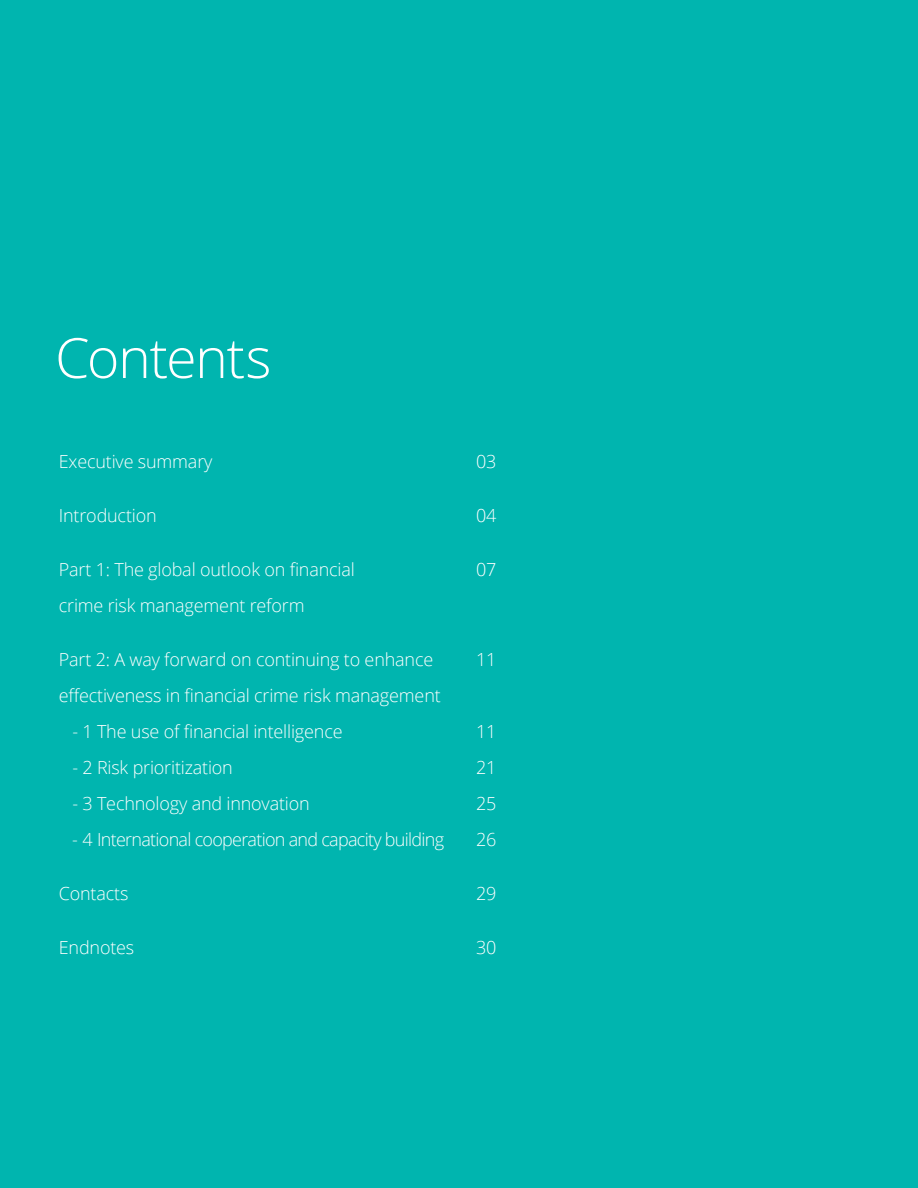
<style>
.page{position:relative;width:918px;height:1188px;background:#00b5af}
.page>*{position:absolute;margin:0;border:0;box-sizing:border-box;transform-origin:0 0}
.t1{font:300 55.5px "Open Sans";letter-spacing:-.025em;color:#fff}
.t2{font:300 18px/36px "Open Sans";letter-spacing:-.01em;color:#fff}
.t3{font:300 18px "Open Sans";letter-spacing:-.04em;color:#fff}
</style>
<div class="page">
<h1 class="t1" style="left:55px;top:320px;width:218px">Contents</h1>
<p class="t2" style="left:59px;top:443px;width:155px">Executive summary</p>
<p class="t2" style="left:476px;top:443px;width:22px">03</p>
<p class="t2" style="left:59px;top:497px;width:99px">Introduction</p>
<p class="t2" style="left:476px;top:497px;width:22px">04</p>
<p class="t2" style="left:59px;top:551px;width:298px">Part 1: The global outlook on financial crime risk management reform</p>
<p class="t2" style="left:476px;top:551px;width:22px">07</p>
<p class="t2" style="left:59px;top:641px;width:383px">Part 2: A way forward on continuing to enhance effectiveness in financial crime risk management</p>
<p class="t2" style="left:476px;top:641px;width:22px">11</p>
<p class="t2" style="left:72px;top:713px;width:272px">- 1 The use of financial intelligence</p>
<p class="t2" style="left:476px;top:713px;width:22px">11</p>
<p class="t2" style="left:72px;top:749px;width:162px">- 2 Risk prioritization</p>
<p class="t2" style="left:476px;top:749px;width:22px">21</p>
<p class="t2" style="left:72px;top:785px;width:239px">- 3 Technology and innovation</p>
<p class="t2" style="left:476px;top:785px;width:22px">25</p>
<p class="t3" style="left:72px;top:827px;width:373px">- 4 International cooperation and capacity building</p>
<p class="t2" style="left:476px;top:821px;width:22px">26</p>
<p class="t2" style="left:59px;top:875px;width:71px">Contacts</p>
<p class="t2" style="left:476px;top:875px;width:22px">29</p>
<p class="t2" style="left:59px;top:929px;width:77px">Endnotes</p>
<p class="t2" style="left:476px;top:929px;width:22px">30</p>
</div>
